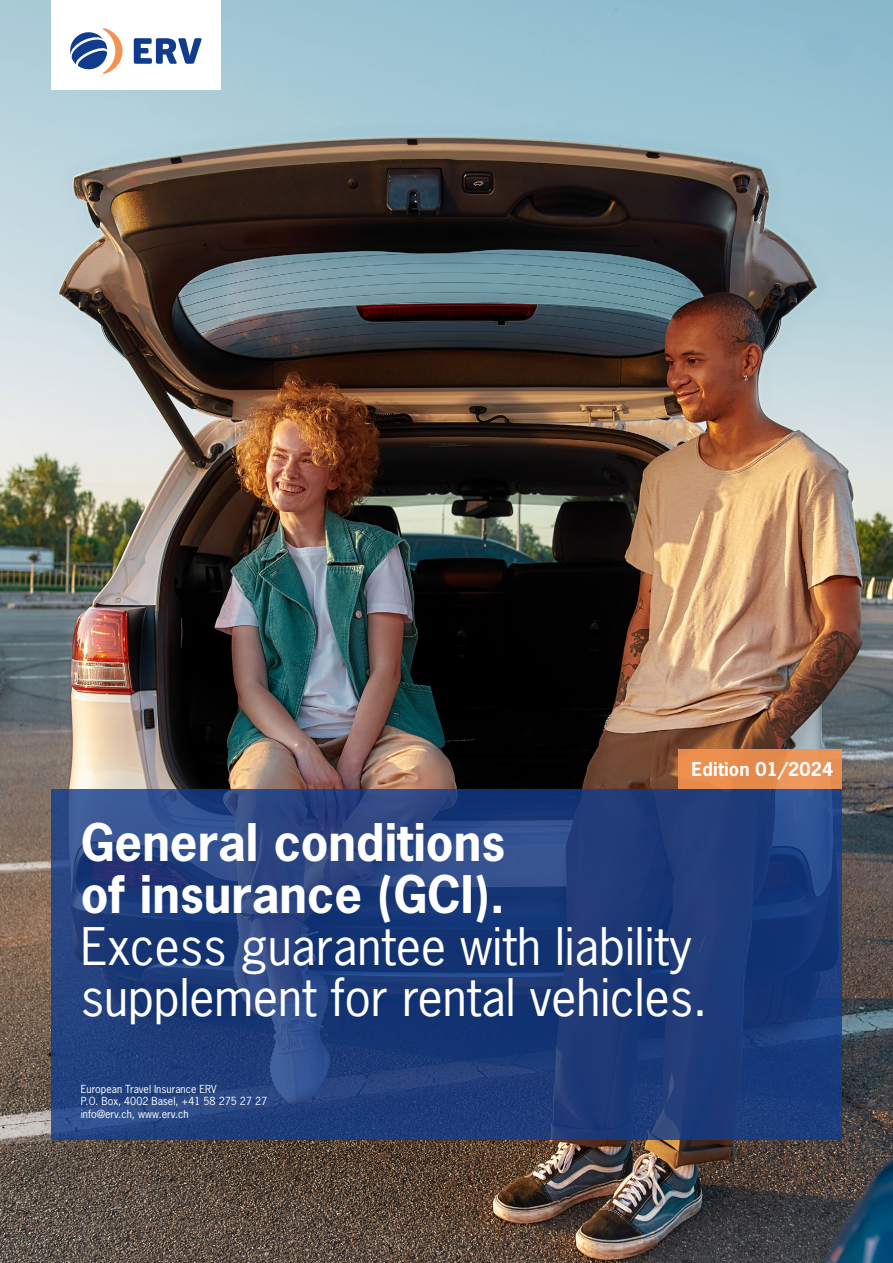
<style>
.page{position:relative;width:893px;height:1263px;background:#fff}
.page>*{position:absolute;margin:0;border:0;box-sizing:border-box;transform-origin:0 0}
.t1{font:48.75px/51.8px "News Gothic Std";color:#fff}
.t2{font:700 48.75px/51.8px "News Gothic Std";color:#fff}
.t3{font:700 18px "News Gothic Std";letter-spacing:.01em;color:#fff}
.t4{font:10.5px/12.6px "News Gothic Std";color:#fff}
</style>
<div class="page">
<img style="left:0;top:0;width:893px;height:1263px">
<svg style="left:51px;top:789px;width:791px;height:350px;background:#203d7c"></svg>
<div style="left:679px;top:749px;width:163px;height:40px;background:linear-gradient(to right,#ea8b49,#e89359)"></div>
<div style="left:51px;top:0;width:170px;height:89px;background:#fff"></div>
<svg style="left:134px;top:38px;width:68px;height:26px"></svg>
<svg style="left:70px;top:28px;width:52px;height:46px"></svg>
<h2 class="t3" style="left:691px;top:758px;width:143px">Edition 01/2024</h2>
<h1 class="t2" style="left:81px;top:816px;width:426px">General conditions of insurance (GCI).</h1>
<h1 class="t1" style="left:81px;top:920px;width:628px">Excess guarantee with liability supplement for rental vehicles.</h1>
<p class="t4" style="left:81px;top:1082px;width:188px">European Travel Insurance ERV<br>P.O. Box, 4002 Basel, +41 58 275 27 27 info@erv.ch, www.erv.ch</p>
</div>
